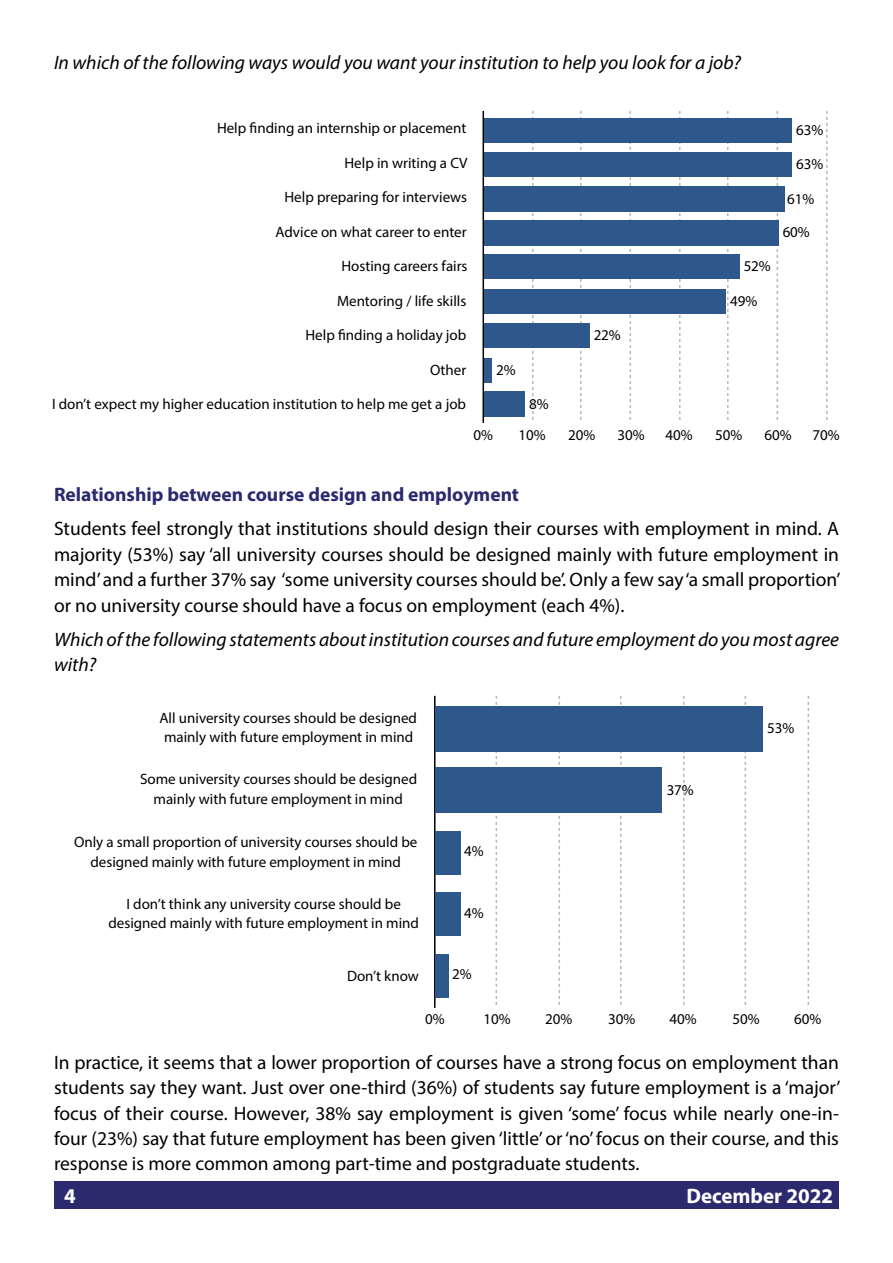
<style>
.page{position:relative;width:893px;height:1263px;background:#fff}
.page>*{position:absolute;margin:0;border:0;box-sizing:border-box;transform-origin:0 0}
.t1{font:700 21px "Myriad Pro";color:#fff}
.t2{font:19.5px/25.5px "Myriad Pro";color:#000;text-align:justify}
.t3{font:italic 19.5px/25.5px "Myriad Pro";color:#000}
.t4{font:700 19.5px "Myriad Pro";color:#2c2a6f}
.t5{font:15px/19.5px "Myriad Pro";color:#000;text-align:center}
</style>
<div class="page">
<div style="left:54px;top:1182px;width:785px;height:27px;background:#2c2a6f"></div>
<svg style="left:532px;top:111px;width:2px;height:309px"></svg>
<svg style="left:580px;top:111px;width:2px;height:309px"></svg>
<svg style="left:630px;top:111px;width:1px;height:309px"></svg>
<svg style="left:679px;top:111px;width:2px;height:309px"></svg>
<svg style="left:727px;top:111px;width:2px;height:309px"></svg>
<svg style="left:777px;top:111px;width:1px;height:309px"></svg>
<svg style="left:826px;top:111px;width:2px;height:309px"></svg>
<hr style="left:483px;top:112px;width:1px;height:310px;background:#000">
<div style="left:484px;top:118px;width:308px;height:24px;background:#2e578b"></div>
<div style="left:484px;top:153px;width:308px;height:24px;background:#2e578b"></div>
<div style="left:484px;top:186px;width:300px;height:25px;background:#2e578b"></div>
<div style="left:484px;top:220px;width:294px;height:26px;background:#2e578b"></div>
<div style="left:484px;top:255px;width:255px;height:24px;background:#2e578b"></div>
<div style="left:484px;top:289px;width:242px;height:24px;background:#2e578b"></div>
<div style="left:484px;top:324px;width:105px;height:24px;background:#2e578b"></div>
<div style="left:484px;top:358px;width:8px;height:24px;background:#2e578b"></div>
<div style="left:484px;top:391px;width:41px;height:26px;background:#2e578b"></div>
<svg style="left:496px;top:696px;width:1px;height:309px"></svg>
<svg style="left:559px;top:696px;width:1px;height:309px"></svg>
<svg style="left:620px;top:696px;width:2px;height:309px"></svg>
<svg style="left:683px;top:696px;width:2px;height:309px"></svg>
<svg style="left:745px;top:696px;width:1px;height:309px"></svg>
<svg style="left:808px;top:696px;width:1px;height:309px"></svg>
<hr style="left:434px;top:697px;width:2px;height:310px;background:#000">
<div style="left:436px;top:706px;width:327px;height:45px;background:#2e578b"></div>
<div style="left:436px;top:768px;width:226px;height:45px;background:#2e578b"></div>
<div style="left:436px;top:831px;width:25px;height:43px;background:#2e578b"></div>
<div style="left:436px;top:892px;width:25px;height:44px;background:#2e578b"></div>
<div style="left:436px;top:954px;width:13px;height:43px;background:#2e578b"></div>
<p class="t3" style="left:54px;top:49px;width:689px">In which of the following ways would you want your institution to help you look for a job?</p>
<p class="t5" style="left:217px;top:118px;width:251px">Help finding an internship or placement</p>
<p class="t5" style="left:345px;top:153px;width:125px">Help in writing a CV</p>
<p class="t5" style="left:285px;top:187px;width:184px">Help preparing for interviews</p>
<p class="t5" style="left:276px;top:222px;width:193px">Advice on what career to enter</p>
<p class="t5" style="left:342px;top:256px;width:128px">Hosting careers fairs</p>
<p class="t5" style="left:337px;top:291px;width:131px">Mentoring / life skills</p>
<p class="t5" style="left:306px;top:325px;width:162px">Help finding a holiday job</p>
<p class="t5" style="left:430px;top:360px;width:38px">Other</p>
<p class="t5" style="left:52px;top:394px;width:416px">I don’t expect my higher education institution to help me get a job</p>
<p class="t5" style="left:496px;top:360px;width:21px">2%</p>
<p class="t5" style="left:529px;top:394px;width:21px">8%</p>
<p class="t5" style="left:594px;top:325px;width:29px">22%</p>
<p class="t5" style="left:744px;top:256px;width:29px">52%</p>
<p class="t5" style="left:730px;top:291px;width:29px">49%</p>
<p class="t5" style="left:796px;top:120px;width:29px">63%</p>
<p class="t5" style="left:796px;top:154px;width:29px">63%</p>
<p class="t5" style="left:787px;top:189px;width:29px">61%</p>
<p class="t5" style="left:783px;top:222px;width:29px">60%</p>
<p class="t5" style="left:474px;top:424px;width:21px">0%</p>
<p class="t5" style="left:519px;top:424px;width:29px">10%</p>
<p class="t5" style="left:568px;top:424px;width:29px">20%</p>
<p class="t5" style="left:618px;top:424px;width:29px">30%</p>
<p class="t5" style="left:666px;top:424px;width:29px">40%</p>
<p class="t5" style="left:715px;top:424px;width:29px">50%</p>
<p class="t5" style="left:765px;top:424px;width:29px">60%</p>
<p class="t5" style="left:813px;top:424px;width:29px">70%</p>
<p class="t4" style="left:54px;top:482px;width:467px">Relationship between course design and employment</p>
<p class="t2" style="left:54px;top:516px;width:788px">Students feel strongly that institutions should design their courses with employment in mind. A majority (53%) say ‘all university courses should be designed mainly with future employment in mind’ and a further 37% say ‘some university courses should be’. Only a few say ‘a small proportion’ or no university course should have a focus on employment (each 4%).</p>
<p class="t3" style="left:54px;top:626px;width:787px">Which of the following statements about institution courses and future employment do you most agree with?</p>
<p class="t5" style="left:160px;top:708px;width:259px">All university courses should be designed mainly with future employment in mind</p>
<p class="t5" style="left:140px;top:769px;width:279px">Some university courses should be designed mainly with future employment in mind</p>
<p class="t5" style="left:74px;top:832px;width:345px">Only a small proportion of university courses should be designed mainly with future employment in mind</p>
<p class="t5" style="left:109px;top:894px;width:312px">I don’t think any university course should be designed mainly with future employment in mind</p>
<p class="t5" style="left:347px;top:966px;width:73px">Don’t know</p>
<p class="t5" style="left:464px;top:841px;width:21px">4%</p>
<p class="t5" style="left:464px;top:903px;width:21px">4%</p>
<p class="t5" style="left:452px;top:964px;width:21px">2%</p>
<p class="t5" style="left:667px;top:780px;width:29px">37%</p>
<p class="t5" style="left:767px;top:718px;width:29px">53%</p>
<p class="t5" style="left:425px;top:1009px;width:21px">0%</p>
<p class="t5" style="left:484px;top:1009px;width:29px">10%</p>
<p class="t5" style="left:545px;top:1009px;width:29px">20%</p>
<p class="t5" style="left:608px;top:1009px;width:29px">30%</p>
<p class="t5" style="left:670px;top:1009px;width:29px">40%</p>
<p class="t5" style="left:733px;top:1009px;width:29px">50%</p>
<p class="t5" style="left:794px;top:1009px;width:29px">60%</p>
<p class="t2" style="left:54px;top:1049px;width:788px">In practice, it seems that a lower proportion of courses have a strong focus on employment than students say they want. Just over one-third (36%) of students say future employment is a ‘major’ focus of their course. However, 38% say employment is given ‘some’ focus while nearly one-in&shy;four (23%) say that future employment has been given ‘little’ or ‘no’ focus on their course, and this response is more common among part-time and postgraduate students.</p>
<p class="t1" style="left:64px;top:1182px;width:13px">4</p>
<p class="t1" style="left:686px;top:1182px;width:148px">December 2022</p>
</div>
